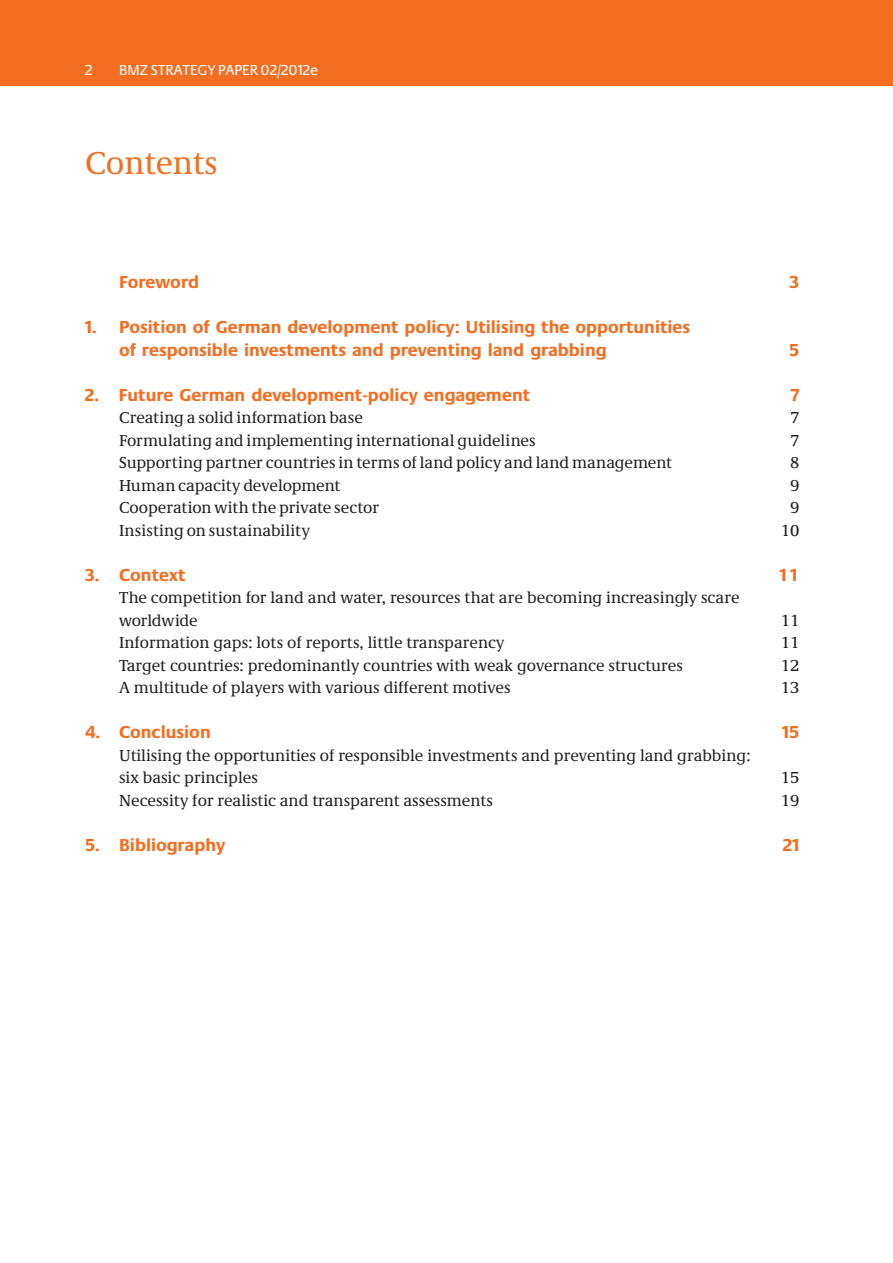
<style>
.page{position:relative;width:893px;height:1263px;background:#fff}
.page>*{position:absolute;margin:0;border:0;box-sizing:border-box;transform-origin:0 0}
.t1{font:33px "Neue Demos";letter-spacing:-.005em;color:#f36e21}
.t2{font:700 18px/22.5px "Neue Praxis";color:#f36e21}
.t3{font:700 18px "Neue Praxis Tab";color:#f36e21}
.t4{font:16.5px/22.5px "Neue Demos";color:#231f20}
.t5{font:16.5px "Neue Demos Tab";color:#231f20}
.t6{font:15px "Neue Praxis";color:#fff}
</style>
<div class="page">
<div style="left:0;top:0;width:893px;height:85px;background:#f36e21"></div>
<p class="t6" style="left:85px;top:61px;width:9px">2</p>
<p class="t6" style="left:119px;top:61px;width:201px">BMZ STRATEGY PAPER 02/2012E</p>
<h2 class="t1" style="left:85px;top:143px;width:134px">Contents</h2>
<p class="t2" style="left:119px;top:271px;width:82px">Foreword</p>
<p class="t2" style="left:790px;top:271px;width:11px">3</p>
<p class="t2" style="left:119px;top:316px;width:573px;text-indent:-34px">1. Position of German development policy: Utilising the opportunities of responsible investments and preventing land grabbing</p>
<p class="t2" style="left:789px;top:338px;width:12px">5</p>
<p class="t2" style="left:85px;top:383px;width:447px">2. Future German development-policy engagement</p>
<p class="t2" style="left:791px;top:383px;width:10px">7</p>
<p class="t4" style="left:119px;top:406px;width:245px">Creating a solid information base</p>
<p class="t5" style="left:790px;top:408px;width:11px">7</p>
<p class="t4" style="left:119px;top:429px;width:418px">Formulating and implementing international guidelines</p>
<p class="t5" style="left:790px;top:430px;width:11px">7</p>
<p class="t4" style="left:119px;top:451px;width:554px">Supporting partner countries in terms of land policy and land management</p>
<p class="t5" style="left:790px;top:453px;width:11px">8</p>
<p class="t4" style="left:119px;top:474px;width:223px">Human capacity development</p>
<p class="t5" style="left:790px;top:475px;width:11px">9</p>
<p class="t4" style="left:119px;top:496px;width:261px">Cooperation with the private sector</p>
<p class="t5" style="left:790px;top:498px;width:11px">9</p>
<p class="t4" style="left:119px;top:519px;width:192px">Insisting on sustainability</p>
<p class="t5" style="left:781px;top:520px;width:20px">10</p>
<p class="t2" style="left:85px;top:563px;width:102px">3. Context</p>
<p class="t3" style="left:778px;top:564px;width:23px">11</p>
<p class="t4" style="left:119px;top:586px;width:622px">The competition for land and water, resources that are becoming increasingly scare worldwide</p>
<p class="t5" style="left:781px;top:610px;width:20px">11</p>
<p class="t4" style="left:119px;top:631px;width:387px">Information gaps: lots of reports, little transparency</p>
<p class="t5" style="left:781px;top:633px;width:20px">11</p>
<p class="t4" style="left:119px;top:654px;width:565px">Target countries: predominantly countries with weak governance structures</p>
<p class="t5" style="left:781px;top:655px;width:20px">12</p>
<p class="t4" style="left:119px;top:676px;width:393px">A multitude of players with various different motives</p>
<p class="t5" style="left:781px;top:678px;width:20px">13</p>
<p class="t2" style="left:85px;top:721px;width:127px">4. Conclusion</p>
<p class="t2" style="left:782px;top:721px;width:19px">15</p>
<p class="t4" style="left:119px;top:744px;width:633px">Utilising the opportunities of responsible investments and preventing land grabbing: six basic principles</p>
<p class="t5" style="left:781px;top:768px;width:20px">15</p>
<p class="t4" style="left:119px;top:789px;width:376px">Necessity for realistic and transparent assessments</p>
<p class="t5" style="left:781px;top:790px;width:20px">19</p>
<p class="t2" style="left:85px;top:833px;width:142px">5. Bibliography</p>
<p class="t2" style="left:783px;top:833px;width:18px">21</p>
</div>
